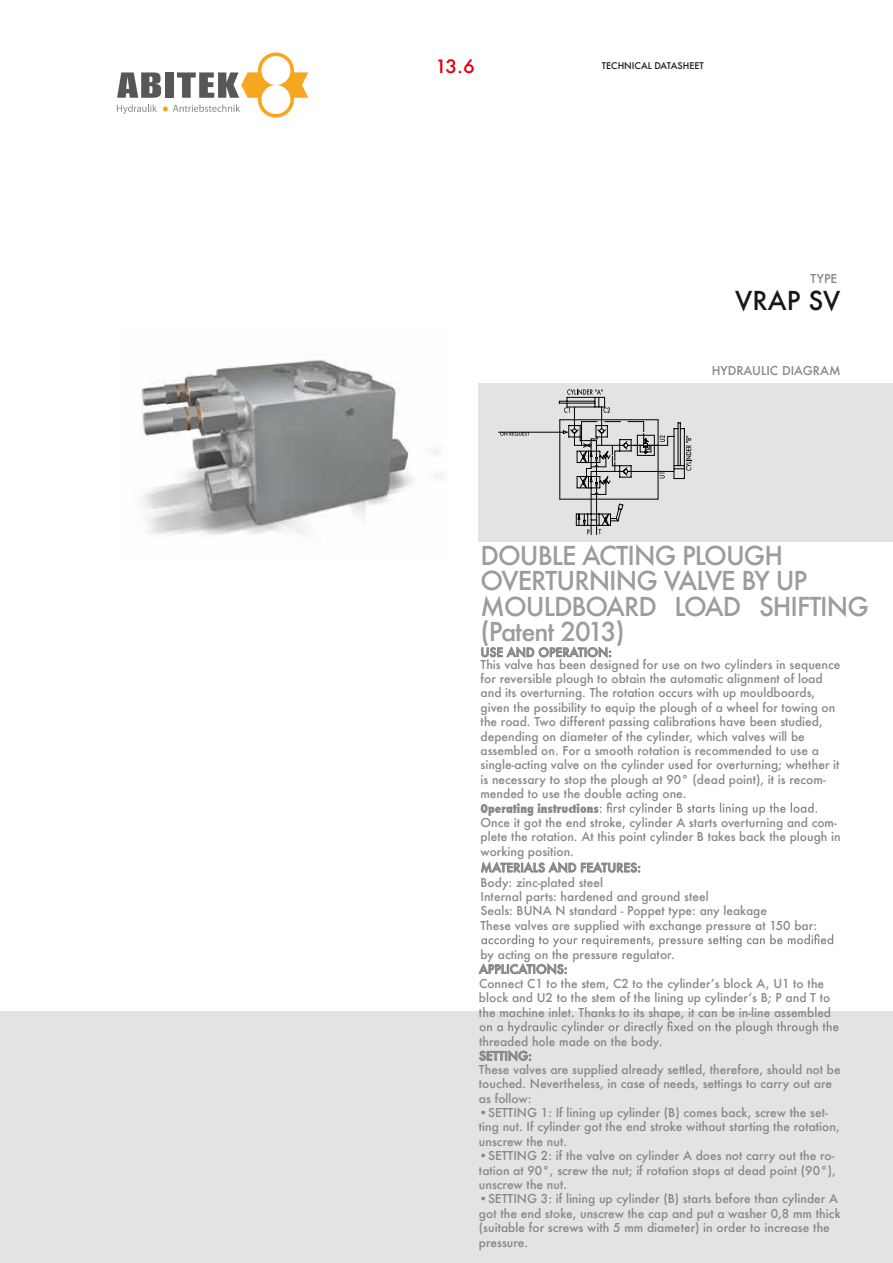
<style>
.page{position:relative;width:893px;height:1263px;background:#fff}
.page>*{position:absolute;margin:0;border:0;box-sizing:border-box;transform-origin:0 0}
.t1{font:500 25.5px/25.5px "Futura";letter-spacing:-.04em;color:#9c9c9d}
.t2{font:500 25.5px "Futura";color:#181716}
.t3{font:500 18px "Futura";color:#e3000b;scale:1.06 1}
.t4{font:500 12px/14.4px "Futura";color:#868786}
.t5{font:800 condensed 12px "Futura";color:#868786}
.t6{font:500 9px "Futura";color:#181716}
</style>
<div class="page">
<div style="left:478px;top:383px;width:415px;height:159px;background:#e3e3e3"></div>
<div style="left:0;top:1011px;width:893px;height:252px;background:#e3e3e3"></div>
<svg style="left:600px;top:802px;width:217px;height:14px"></svg>
<svg style="left:481px;top:646px;width:131px;height:12px"></svg>
<svg style="left:480px;top:1021px;width:358px;height:13px"></svg>
<svg style="left:481px;top:934px;width:352px;height:13px"></svg>
<svg style="left:481px;top:862px;width:160px;height:11px"></svg>
<svg style="left:478px;top:963px;width:89px;height:12px"></svg>
<svg style="left:479px;top:1050px;width:53px;height:12px"></svg>
<img style="left:141px;top:360px;width:302px;height:175px">
<svg style="left:498px;top:389px;width:193px;height:146px"></svg>
<svg style="left:117px;top:52px;width:191px;height:66px"></svg>
<h2 class="t3" style="left:435px;top:54px;width:39px">13.6</h2>
<p class="t6" style="left:602px;top:60px;width:104px">TECHNICAL DATASHEET</p>
<p class="t4" style="left:811px;top:271px;width:28px">TYPE</p>
<h1 class="t2" style="left:735px;top:283px;width:107px">VRAP SV</h1>
<p class="t4" style="left:712px;top:363px;width:130px">HYDRAULIC DIAGRAM</p>
<h1 class="t1" style="left:481px;top:542px;width:390px">DOUBLE ACTING PLOUGH<br>OVERTURNING VALVE BY UP<br>MOULDBOARD LOAD SHIFTING (Patent 2013)</h1>
<p class="t4" style="left:481px;top:645px;width:133px">USE AND OPERATION:</p>
<p class="t4" style="left:480px;top:657px;width:362px">This valve has been designed for use on two cylinders in sequence for reversible plough to obtain the automatic alignment of load and its overturning. The rotation occurs with up mouldboards, given the possibility to equip the plough of a wheel for towing on the road. Two different passing calibrations have been studied, depending on diameter of the cylinder, which valves will be assembled on. For a smooth rotation is recommended to use a single-acting valve on the cylinder used for overturning; whether it is necessary to stop the plough at 90° (dead point), it is recom&shy;mended to use the double acting one.</p>
<p class="t5" style="left:480px;top:800px;width:120px">Operating instructions</p>
<p class="t4" style="left:481px;top:815px;width:362px">Once it got the end stroke, cylinder A starts overturning and com&shy;plete the rotation. At this point cylinder B takes back the plough in working position.</p>
<p class="t4" style="left:481px;top:860px;width:162px">MATERIALS AND FEATURES:</p>
<p class="t4" style="left:480px;top:875px;width:338px">Body: zinc-plated steel<br>Internal parts: hardened and ground steel<br>Seals: BUNA N standard - Poppet type: any leakage<br>These valves are supplied with exchange pressure at 150 bar:</p>
<p class="t4" style="left:481px;top:947px;width:196px">by acting on the pressure regulator.</p>
<p class="t4" style="left:479px;top:962px;width:90px">APPLICATIONS:</p>
<p class="t4" style="left:479px;top:976px;width:354px">Connect C1 to the stem, C2 to the cylinderʼs block A, U1 to the block and U2 to the stem of the lining up cylinderʼs B; P and T to the machine inlet. Thanks to its shape, it can be in-line assembled</p>
<p class="t4" style="left:479px;top:1034px;width:185px">threaded hole made on the body.</p>
<p class="t4" style="left:479px;top:1062px;width:363px">These valves are supplied already settled, therefore, should not be touched. Nevertheless, in case of needs, settings to carry out are as follow:</p>
<p class="t4" style="left:479px;top:1105px;width:362px">•SETTING 1: If lining up cylinder (B) comes back, screw the set&shy;ting nut. If cylinder got the end stroke without starting the rotation, unscrew the nut.</p>
<p class="t4" style="left:479px;top:1148px;width:358px;text-align:justify">•SETTING 2: if the valve on cylinder A does not carry out the ro&shy;tation at 90°, screw the nut; if rotation stops at dead point (90°), unscrew the nut.</p>
<p class="t4" style="left:479px;top:1191px;width:363px">•SETTING 3: if lining up cylinder (B) starts before than cylinder A got the end stoke, unscrew the cap and put a washer 0,8 mm thick (suitable for screws with 5 mm diameter) in order to increase the pressure.</p>
<p class="t4" style="left:479px;top:1048px;width:54px">SETTING:</p>
</div>
